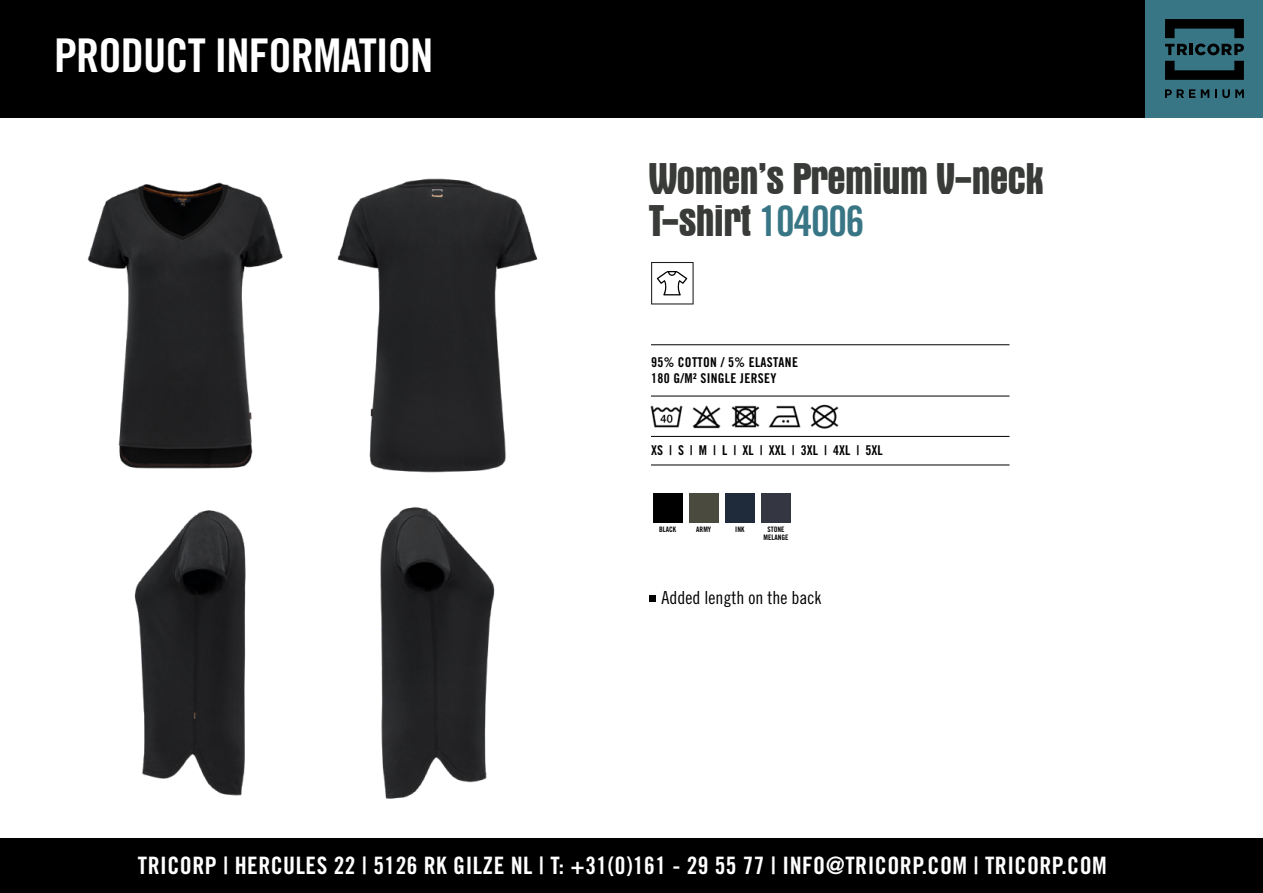
<style>
.page{position:relative;width:1263px;height:893px;background:#fff}
.page>*{position:absolute;margin:0;border:0;box-sizing:border-box;transform-origin:0 0}
.t1{font:46.5px "Trade Gothic LT Std Bd Cn 20";letter-spacing:-.02em;color:#fff}
.t2{font:700 condensed 45px/42px "Aurora BT";letter-spacing:-.025em;color:#393b38}
.t3{font:24px "Trade Gothic LT Std Bd Cn 20";letter-spacing:.02em;color:#fff}
.t4{font:18px "Trade Gothic LT Std Cn 18";color:#000}
.t5{font:13.5px/16.5px "Trade Gothic LT Std Bd Cn 20";letter-spacing:.025em;color:#000}
.t6{font:13.5px "Trade Gothic LT Std Bd Cn 20";color:#000}
.t7{font:7.5px/7.5px "Trade Gothic LT Std Bd Cn 20";color:#000;text-align:center}
.s1{font-family:"Trade Gothic LT Std Bd Cn 20";font-weight:400;font-stretch:normal;font-size:42px;color:#397685}
</style>
<div class="page">
<div style="left:0;top:0;width:1263px;height:117px;background:#000"></div>
<div style="left:1146px;top:0;width:117px;height:117px;background:#397685"></div>
<svg style="left:1165px;top:44px;width:79px;height:11px"></svg>
<svg style="left:1165px;top:19px;width:79px;height:19px"></svg>
<svg style="left:1165px;top:61px;width:79px;height:19px"></svg>
<svg style="left:1165px;top:89px;width:30px;height:9px"></svg>
<svg style="left:1201px;top:89px;width:8px;height:9px"></svg>
<svg style="left:1215px;top:89px;width:29px;height:9px"></svg>
<div style="left:0;top:839px;width:1263px;height:54px;background:#000"></div>
<img style="left:87px;top:182px;width:196px;height:287px">
<img style="left:337px;top:178px;width:201px;height:295px">
<hr style="left:651px;top:344px;width:358px;height:1px;background:#000">
<hr style="left:651px;top:396px;width:358px;height:1px;background:#000">
<hr style="left:651px;top:436px;width:358px;height:1px;background:#000">
<hr style="left:651px;top:465px;width:358px;height:1px;background:#000">
<img style="left:650px;top:405px;width:33px;height:23px">
<img style="left:692px;top:405px;width:29px;height:24px">
<img style="left:731px;top:405px;width:29px;height:23px">
<img style="left:768px;top:405px;width:33px;height:23px">
<img style="left:810px;top:404px;width:29px;height:25px">
<img style="left:653px;top:493px;width:29px;height:29px">
<img style="left:689px;top:493px;width:29px;height:29px">
<img style="left:725px;top:493px;width:29px;height:29px">
<img style="left:761px;top:493px;width:29px;height:29px">
<svg style="left:651px;top:262px;width:43px;height:42px"></svg>
<img style="left:134px;top:510px;width:112px;height:286px">
<img style="left:380px;top:507px;width:115px;height:292px">
<svg style="left:649px;top:596px;width:6px;height:6px"></svg>
<h1 class="t1" style="left:54px;top:27px;width:381px">PRODUCT INFORMATION</h1>
<h2 class="t2" style="left:648px;top:158px;width:397px">Women’s Premium V-neck<br>T-shirt <span class="s1">104006</span></h2>
<p class="t5" style="left:651px;top:354px;width:148px">95% COTTON / 5% ELASTANE<br>180 G/M² SINGLE JERSEY</p>
<p class="t6" style="left:651px;top:442px;width:233px">XS | S | M | L | XL | XXL | 3XL | 4XL | 5XL</p>
<p class="t7" style="left:659px;top:526px;width:19px">BLACK</p>
<p class="t7" style="left:696px;top:526px;width:16px">ARMY</p>
<p class="t7" style="left:735px;top:526px;width:11px">INK</p>
<p class="t7" style="left:763px;top:526px;width:26px">STONE<br>MELANGE</p>
<p class="t4" style="left:661px;top:587px;width:161px">Added length on the back</p>
<p class="t3" style="left:138px;top:850px;width:970px">TRICORP | HERCULES 22 | 5126 RK GILZE NL | T: +31(0)161 - 29 55 77 | INFO@TRICORP.COM | TRICORP.COM</p>
</div>
